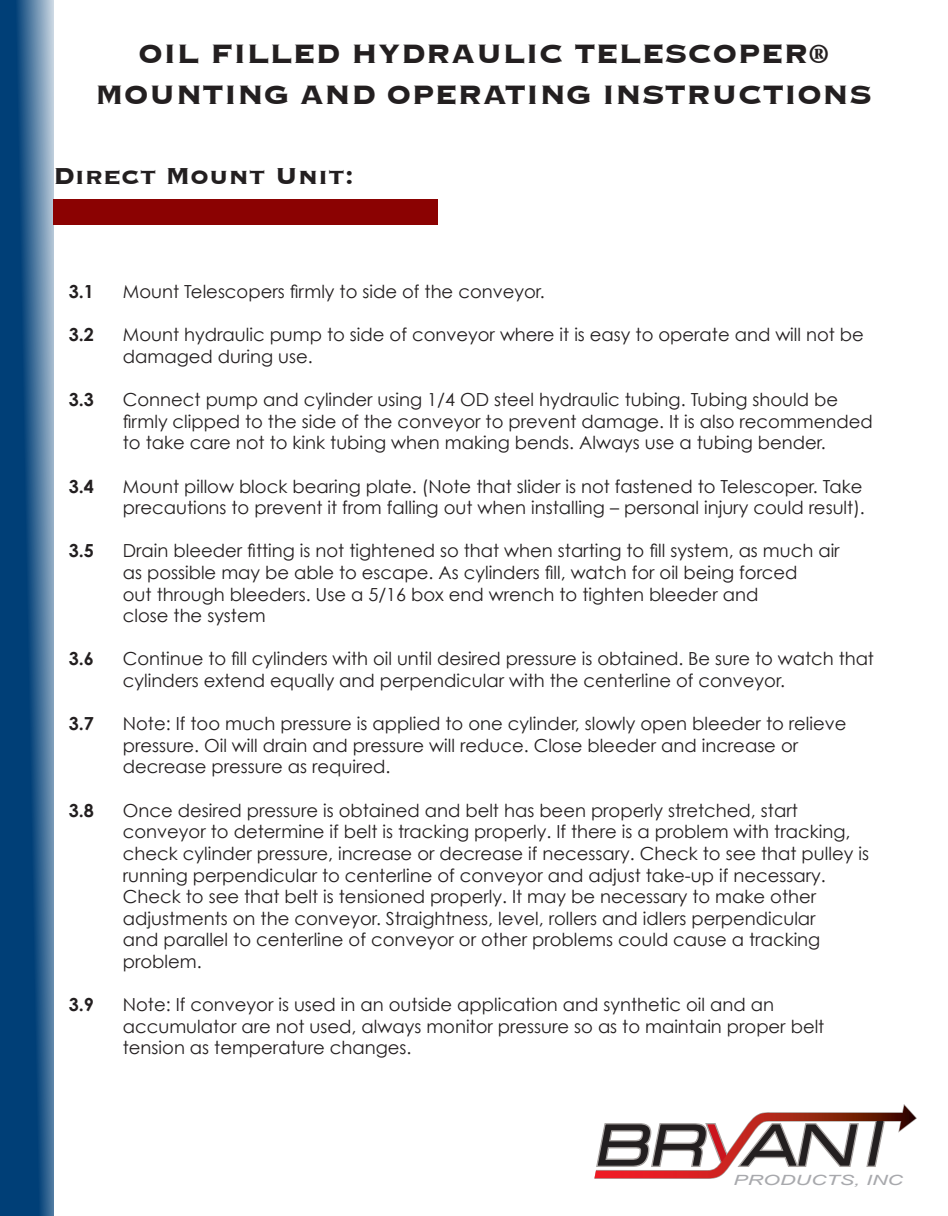
<style>
.page{position:relative;width:948px;height:1216px;background:#fff}
.page>*{position:absolute;margin:0;border:0;box-sizing:border-box;transform-origin:0 0}
.t1{font:700 34.5px "Copperplate";color:#231f20}
.t2{font:700 30px "Copperplate";color:#231f20}
.t3{font:18px/21.6px "Century Gothic";color:#231f20}
.t4{font:700 18px "Century Gothic";color:#231f20}
.t5{font:italic 14.1px "Arial";color:#a8a9ad;scale:1.53 1}
</style>
<div class="page">
<svg style="left:594px;top:1105px;width:323px;height:74px"></svg>
<svg style="left:0;top:0;width:53px;height:1215px;background:#245a8a"></svg>
<div style="left:53px;top:199px;width:384px;height:25px;background:#8b0202"></div>
<p class="t1" style="left:138px;top:31px;width:692px">OIL FILLED HYDRAULIC TELESCOPER®</p>
<p class="t1" style="left:95px;top:73px;width:778px">MOUNTING AND OPERATING INSTRUCTIONS</p>
<p class="t2" style="left:53px;top:157px;width:302px">Direct Mount Unit:</p>
<p class="t4" style="left:69px;top:280px;width:27px">3.1</p>
<p class="t3" style="left:123px;top:280px;width:423px">Mount Telescopers firmly to side of the conveyor.</p>
<p class="t4" style="left:69px;top:323px;width:27px">3.2</p>
<p class="t3" style="left:123px;top:324px;width:742px">Mount hydraulic pump to side of conveyor where it is easy to operate and will not be damaged during use.</p>
<p class="t4" style="left:69px;top:388px;width:27px">3.3</p>
<p class="t3" style="left:123px;top:388px;width:751px">Connect pump and cylinder using 1/4 OD steel hydraulic tubing. Tubing should be firmly clipped to the side of the conveyor to prevent damage. It is also recommended to take care not to kink tubing when making bends. Always use a tubing bender.</p>
<p class="t4" style="left:69px;top:474px;width:27px">3.4</p>
<p class="t3" style="left:123px;top:475px;width:743px">Mount pillow block bearing plate. (Note that slider is not fastened to Telescoper. Take precautions to prevent it from falling out when installing – personal injury could result).</p>
<p class="t4" style="left:69px;top:539px;width:27px">3.5</p>
<p class="t3" style="left:123px;top:540px;width:718px">Drain bleeder fitting is not tightened so that when starting to fill system, as much air as possible may be able to escape. As cylinders fill, watch for oil being forced<br>out through bleeders. Use a 5/16 box end wrench to tighten bleeder and<br>close the system</p>
<p class="t4" style="left:69px;top:647px;width:27px">3.6</p>
<p class="t3" style="left:123px;top:648px;width:752px">Continue to fill cylinders with oil until desired pressure is obtained. Be sure to watch that cylinders extend equally and perpendicular with the centerline of conveyor.</p>
<p class="t4" style="left:69px;top:712px;width:27px">3.7</p>
<p class="t3" style="left:123px;top:712px;width:725px">Note: If too much pressure is applied to one cylinder, slowly open bleeder to relieve pressure. Oil will drain and pressure will reduce. Close bleeder and increase or decrease pressure as required.</p>
<p class="t4" style="left:69px;top:798px;width:27px">3.8</p>
<p class="t3" style="left:123px;top:799px;width:676px">Once desired pressure is obtained and belt has been properly stretched, start</p>
<p class="t3" style="left:123px;top:820px;width:747px">conveyor to determine if belt is tracking properly. If there is a problem with tracking, check cylinder pressure, increase or decrease if necessary. Check to see that pulley is</p>
<p class="t3" style="left:123px;top:864px;width:704px">running perpendicular to centerline of conveyor and adjust take-up if necessary.<br>Check to see that belt is tensioned properly. It may be necessary to make other adjustments on the conveyor. Straightness, level, rollers and idlers perpendicular and parallel to centerline of conveyor or other problems could cause a tracking problem.</p>
<p class="t4" style="left:69px;top:993px;width:27px">3.9</p>
<p class="t3" style="left:123px;top:993px;width:652px">Note: If conveyor is used in an outside application and synthetic oil and an</p>
<p class="t3" style="left:123px;top:1015px;width:703px">accumulator are not used, always monitor pressure so as to maintain proper belt</p>
<p class="t3" style="left:123px;top:1036px;width:290px">tension as temperature changes.</p>
<p class="t5" style="left:733px;top:1172px;width:112px">PRODUCTS, INC</p>
</div>
